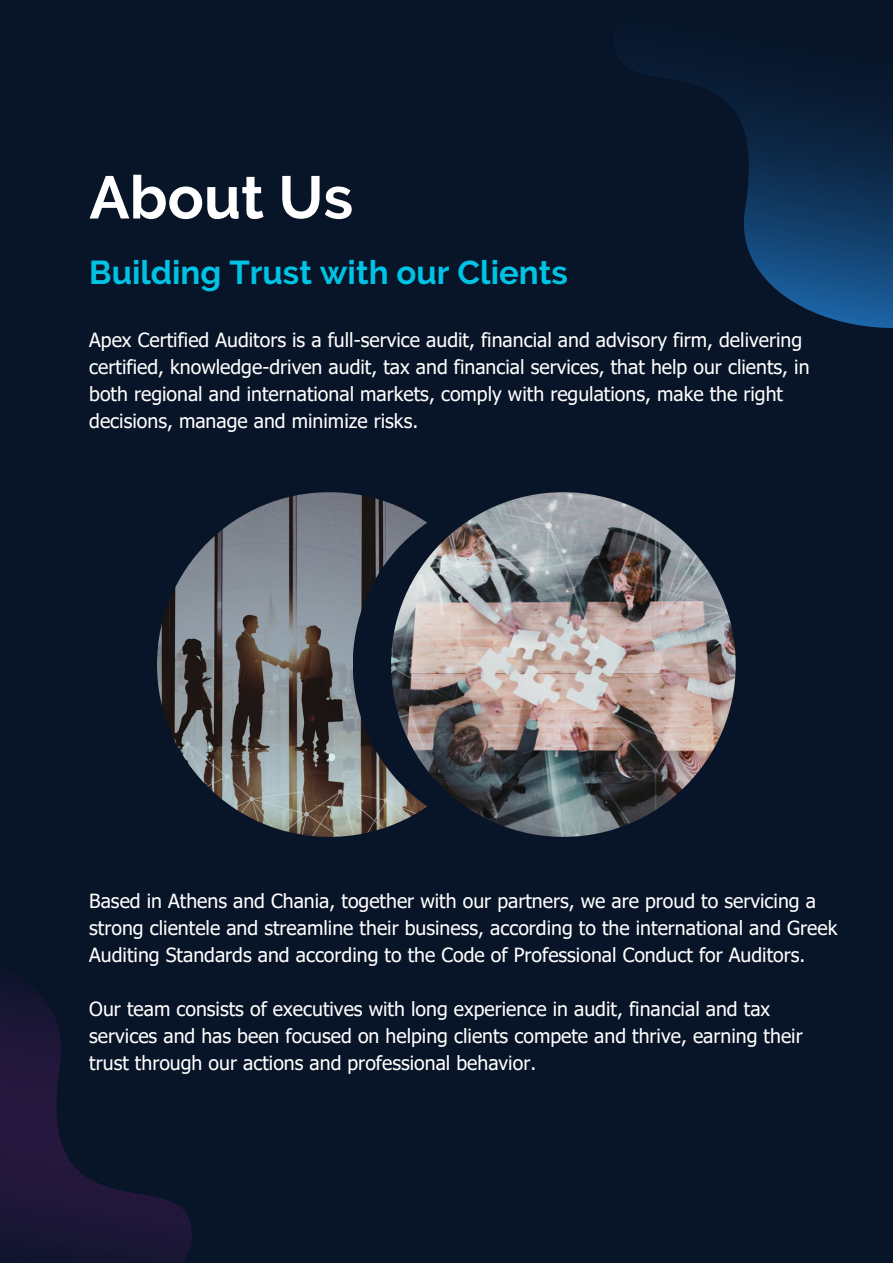
<style>
.page{position:relative;width:893px;height:1264px;background:#fff}
.page>*{position:absolute;margin:0;border:0;box-sizing:border-box;transform-origin:0 0}
.t1{font:700 60px "Raleway";color:#fff}
.t2{font:700 33px "Raleway";color:#00c2e4}
.t3{font:19.5px/27px "Tahoma";color:#fff}
</style>
<div class="page">
<div style="left:0;top:0;width:892px;height:1262px;background:#081427"></div>
<svg style="left:618px;top:55px;width:274px;height:273px"></svg>
<svg style="left:0;top:988px;width:192px;height:274px"></svg>
<img style="left:157px;top:492px;width:344px;height:344px;border-radius:50%">
<div style="left:353px;top:492px;width:344px;height:344px;background:#081427;border-radius:50%"></div>
<img style="left:391px;top:492px;width:344px;height:344px;border-radius:50%">
<p class="t1" style="left:89px;top:162px;width:265px">About Us</p>
<p class="t2" style="left:89px;top:253px;width:480px">Building Trust with our Clients</p>
<p class="t3" style="left:89px;top:325px;width:721px">Apex Certified Auditors is a full-service audit, financial and advisory firm, delivering certified, knowledge-driven audit, tax and financial services, that help our clients, in both regional and international markets, comply with regulations, make the right decisions, manage and minimize risks.</p>
<p class="t3" style="left:89px;top:886px;width:749px">Based in Athens and Chania, together with our partners, we are proud to servicing a strong clientele and streamline their business, according to the international and Greek<br>Auditing Standards and according to the Code of Professional Conduct for Auditors.</p>
<p class="t3" style="left:89px;top:994px;width:715px">Our team consists of executives with long experience in audit, financial and tax services and has been focused on helping clients compete and thrive, earning their trust through our actions and professional behavior.</p>
</div>
